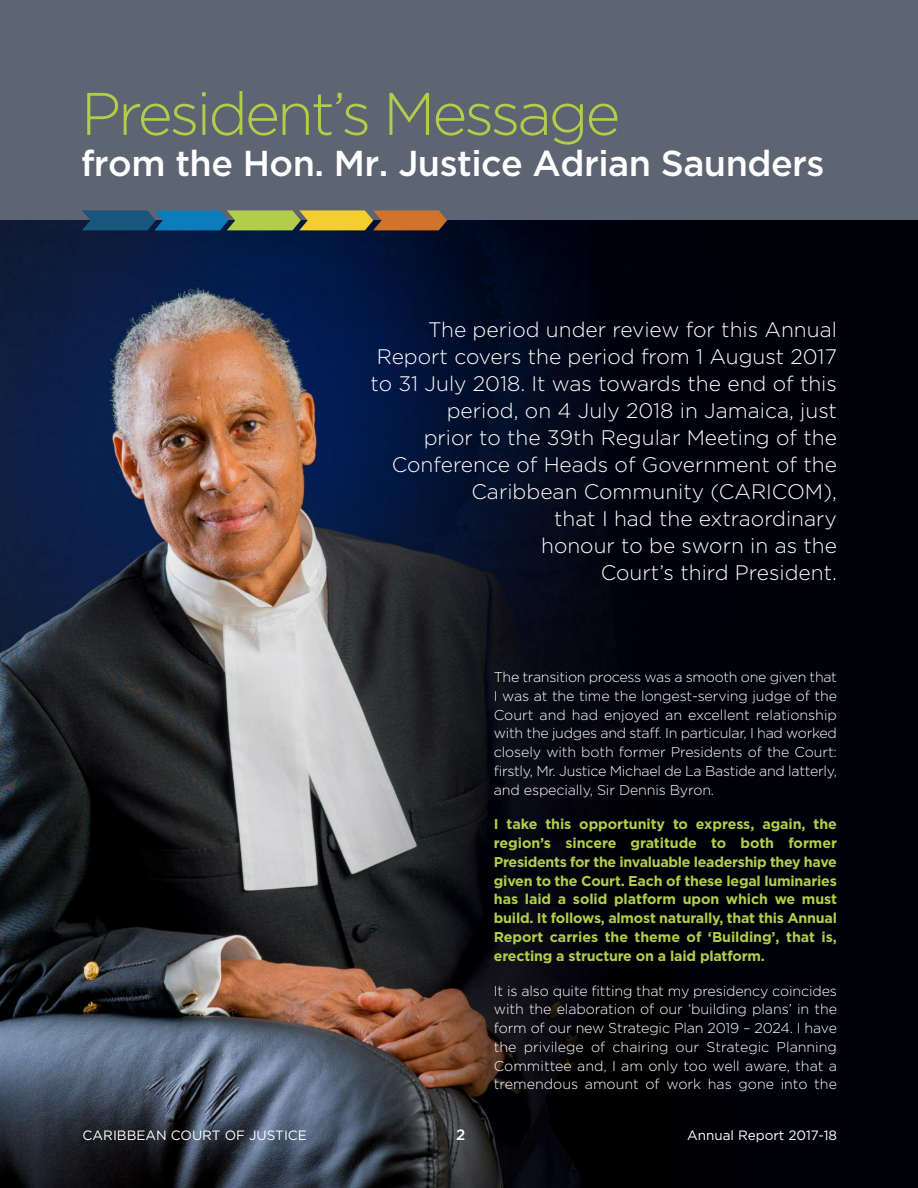
<style>
.page{position:relative;width:918px;height:1188px;background:#fff}
.page>*{position:absolute;margin:0;border:0;box-sizing:border-box;transform-origin:0 0}
.t1{font:300 60px "Gotham";letter-spacing:-.05em;color:#b2ce49}
.t2{font:500 36px "Gotham";letter-spacing:-.015em;color:#fff}
.t3{font:300 21px/27px "Gotham";color:#fff;text-align:right}
.t4{font:500 15px "Gotham";color:#fff}
.t5{font:300 14.25px/18.8px "Gotham";letter-spacing:-.01em;color:#fff;text-align:justify}
.t6{font:700 14.25px/18.8px "Gotham";letter-spacing:-.015em;color:#b2ce49;text-align:justify}
.t7{font:13.5px "Gotham";color:#fff}
</style>
<div class="page">
<img style="left:0;top:220px;width:918px;height:968px">
<div style="left:0;top:0;width:918px;height:220px;background:#5d6573"></div>
<svg style="left:82px;top:210px;width:365px;height:20px"></svg>
<h1 class="t1" style="left:81px;top:79px;width:541px">President’s Message</h1>
<h2 class="t2" style="left:81px;top:143px;width:745px">from the Hon. Mr. Justice Adrian Saunders</h2>
<p class="t3" style="left:371px;top:317px;width:468px">The period under review for this Annual Report covers the period from 1 August 2017 to 31 July 2018. It was towards the end of this period, on 4 July 2018 in Jamaica, just<br>prior to the 39th Regular Meeting of the Conference of Heads of Government of the Caribbean Community (CARICOM),<br>that I had the extraordinary<br>honour to be sworn in as the<br>Court’s third President.</p>
<p class="t5" style="left:494px;top:668px;width:345px">The transition process was a smooth one given that I was at the time the longest-serving judge of the Court and had enjoyed an excellent relationship with the judges and staff. In particular, I had worked closely with both former Presidents of the Court: firstly, Mr. Justice Michael de La Bastide and latterly, and especially, Sir Dennis Byron.</p>
<p class="t6" style="left:494px;top:816px;width:345px">I take this opportunity to express, again, the region’s sincere gratitude to both former Presidents for the invaluable leadership they have given to the Court. Each of these legal luminaries has laid a solid platform upon which we must build. It follows, almost naturally, that this Annual Report carries the theme of ‘Building’, that is, erecting a structure on a laid platform.</p>
<p class="t5" style="left:494px;top:981px;width:345px">It is also quite fitting that my presidency coincides with the elaboration of our ‘building plans’ in the form of our new Strategic Plan 2019 – 2024. I have the privilege of chairing our Strategic Planning Committee and, I am only too well aware, that a tremendous amount of work has gone into the</p>
<p class="t7" style="left:83px;top:1130px;width:226px">CARIBBEAN COURT OF JUSTICE</p>
<p class="t4" style="left:456px;top:1126px;width:11px">2</p>
<p class="t7" style="left:687px;top:1130px;width:151px">Annual Report 2017-18</p>
</div>
